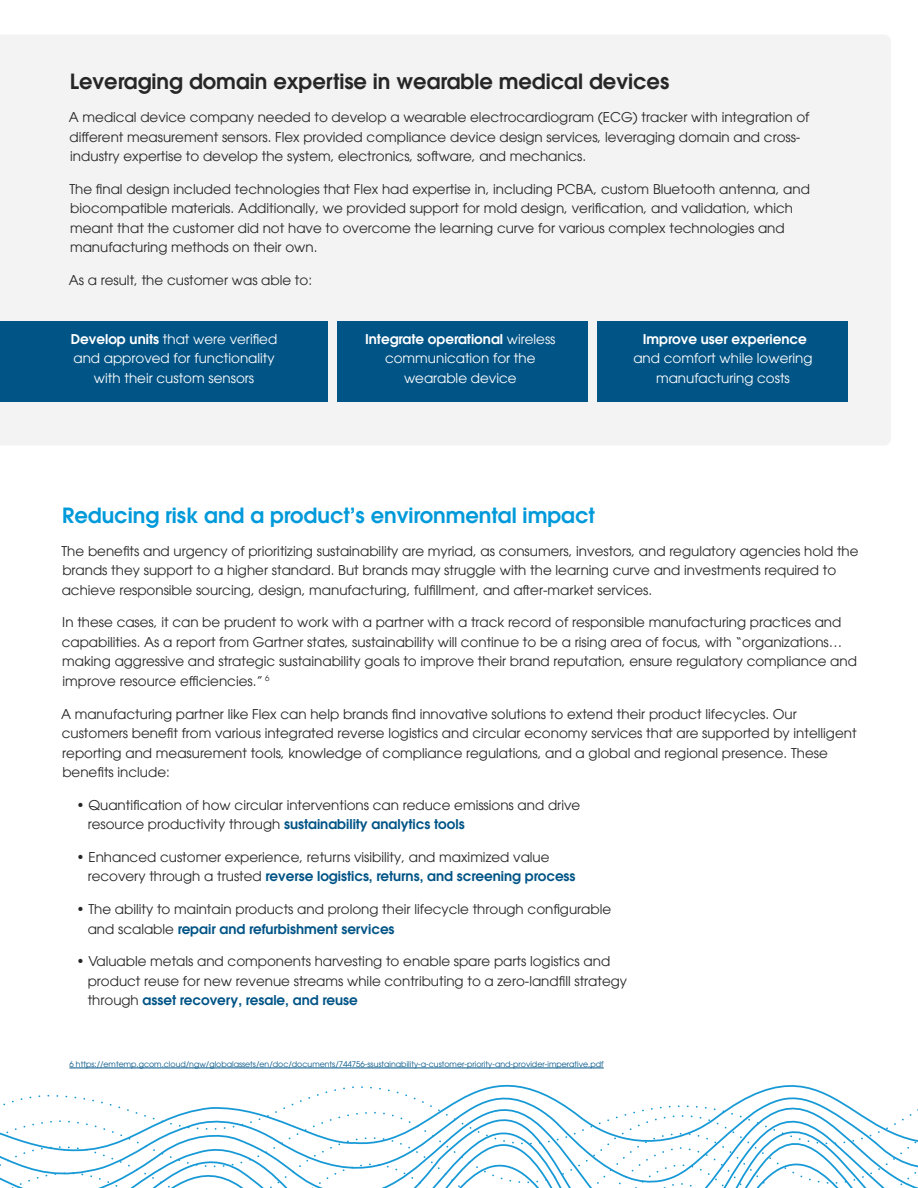
<style>
.page{position:relative;width:918px;height:1188px;background:#fff}
.page>*{position:absolute;margin:0;border:0;box-sizing:border-box;transform-origin:0 0}
.t1{font:600 21px "ITC Avant Garde Pro";color:#262626}
.t2{font:600 21px "ITC Avant Garde Pro";color:#009ada}
.t3{font:13.5px/19.5px "ITC Avant Garde Pro";color:#262626}
.t4{font:13.5px/19.5px "ITC Avant Garde Pro";color:#fff;text-align:center}
.t5{font:600 13.5px "ITC Avant Garde Pro";color:#fff}
.t6{font:7.8px "ITC Avant Garde Pro";color:#005486}
.s1{font-weight:600}
.s2{font-weight:600;color:#005486}
</style>
<div class="page">
<div style="left:0;top:35px;width:891px;height:410px;background:#f3f3f3"></div>
<div style="left:598px;top:321px;width:250px;height:80px;background:#005486"></div>
<div style="left:337px;top:321px;width:251px;height:80px;background:#005486"></div>
<div style="left:0;top:321px;width:327px;height:80px;background:#005486"></div>
<svg style="left:0;top:1067px;width:918px;height:121px"></svg>
<hr style="left:69px;top:1068px;width:535px;height:1px;background:#005486">
<h1 class="t1" style="left:70px;top:68px;width:601px">Leveraging domain expertise in wearable medical devices</h1>
<p class="t3" style="left:69px;top:107px;width:742px">A medical device company needed to develop a wearable electrocardiogram (ECG) tracker with integration of different measurement sensors. Flex provided compliance device design services, leveraging domain and cross&shy;industry expertise to develop the system, electronics, software, and mechanics.</p>
<p class="t3" style="left:69px;top:179px;width:742px">The final design included technologies that Flex had expertise in, including PCBA, custom Bluetooth antenna, and biocompatible materials. Additionally, we provided support for mold design, verification, and validation, which meant that the customer did not have to overcome the learning curve for various complex technologies and manufacturing methods on their own.</p>
<p class="t3" style="left:69px;top:270px;width:245px">As a result, the customer was able to:</p>
<p class="t4" style="left:71px;top:329px;width:208px"><span class="s1">Develop units</span> that were verified and approved for functionality with their custom sensors</p>
<p class="t4" style="left:365px;top:329px;width:192px"><span class="s1">Integrate operational</span> wireless communication for the wearable device</p>
<p class="t5" style="left:643px;top:330px;width:166px">Improve user experience</p>
<p class="t4" style="left:633px;top:348px;width:181px">and comfort while lowering manufacturing costs</p>
<h1 class="t2" style="left:62px;top:502px;width:534px">Reducing risk and a product’s environmental impact</h1>
<p class="t3" style="left:62px;top:541px;width:799px">The benefits and urgency of prioritizing sustainability are myriad, as consumers, investors, and regulatory agencies hold the brands they support to a higher standard. But brands may struggle with the learning curve and investments required to achieve responsible sourcing, design, manufacturing, fulfillment, and after-market services.</p>
<p class="t3" style="left:62px;top:613px;width:797px">In these cases, it can be prudent to work with a partner with a track record of responsible manufacturing practices and capabilities. As a report from Gartner states, sustainability will continue to be a rising area of focus, with “organizations… making aggressive and strategic sustainability goals to improve their brand reputation, ensure regulatory compliance and improve resource efficiencies.” <sup>6</sup></p>
<p class="t3" style="left:61px;top:704px;width:797px">A manufacturing partner like Flex can help brands find innovative solutions to extend their product lifecycles. Our customers benefit from various integrated reverse logistics and circular economy services that are supported by intelligent reporting and measurement tools, knowledge of compliance regulations, and a global and regional presence. These benefits include:</p>
<p class="t3" style="left:88px;top:795px;width:494px;text-indent:-11px">• Quantification of how circular interventions can reduce emissions and drive resource productivity through <span class="s2">sustainability analytics tools</span></p>
<p class="t3" style="left:88px;top:847px;width:489px;text-indent:-11px">• Enhanced customer experience, returns visibility, and maximized value recovery through a trusted <span class="s2">reverse logistics, returns, and screening process</span></p>
<p class="t3" style="left:88px;top:899px;width:525px;text-indent:-11px">• The ability to maintain products and prolong their lifecycle through configurable and scalable <span class="s2">repair and refurbishment services</span></p>
<p class="t3" style="left:88px;top:951px;width:541px;text-indent:-11px">• Valuable metals and components harvesting to enable spare parts logistics and product reuse for new revenue streams while contributing to a zero-landfill strategy through <span class="s2">asset recovery, resale, and reuse</span></p>
<p class="t6" style="left:69px;top:1059px;width:536px">6 https://emtemp.gcom.cloud/ngw/globalassets/en/doc/documents/744756-ssustainability-a-customer-priority-and-provider-imperative.pdf</p>
</div>
